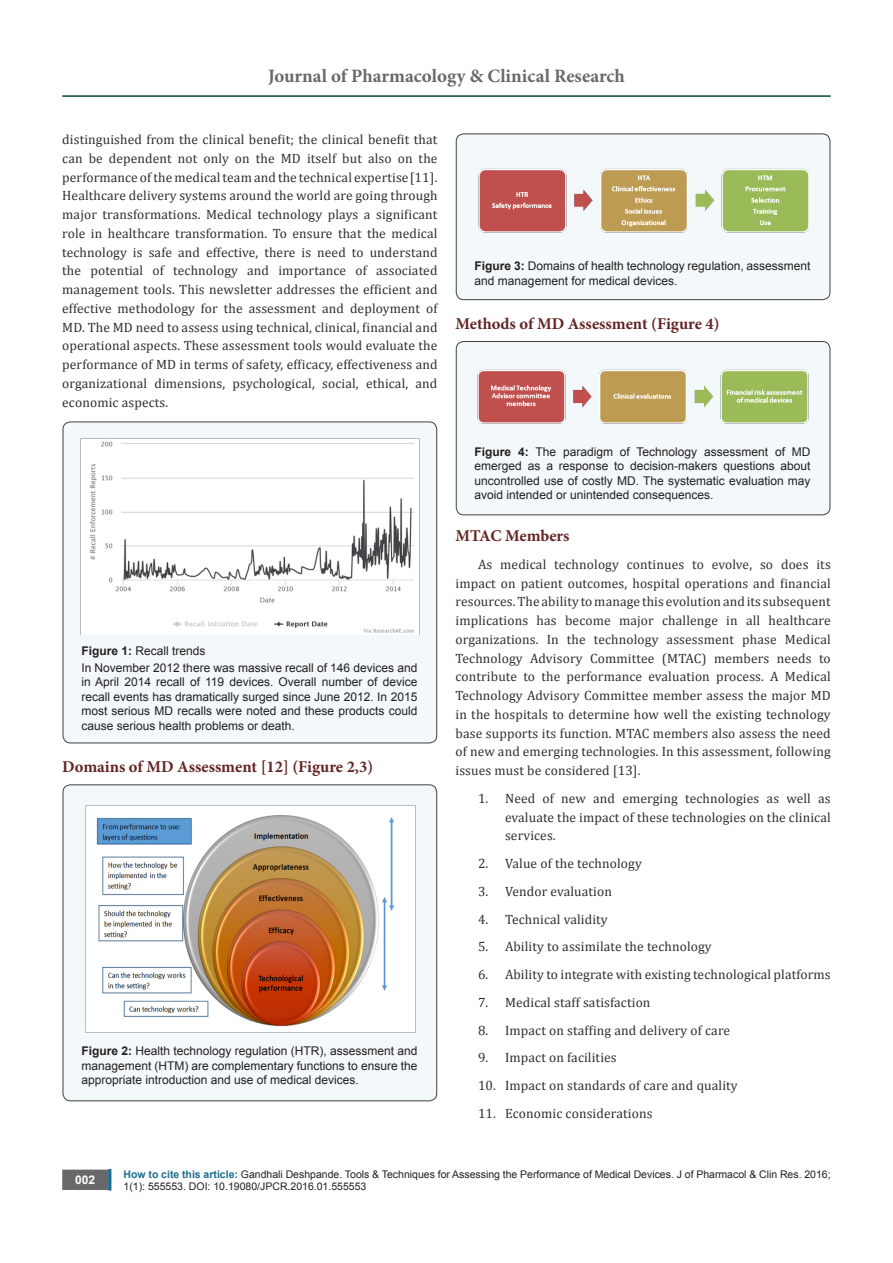
<style>
.page{position:relative;width:893px;height:1263px;background:#fff}
.page>*{position:absolute;margin:0;border:0;box-sizing:border-box;transform-origin:0 0}
.t1{font:700 18.9px "Minion Pro";color:#68676a}
.No_Spacing{font:700 16.5px "Minion Pro";color:#632423}
.t2{font:13.5px/18.8px "Cambria";letter-spacing:.01em;color:#312f30;text-align:justify}
.t3{font:12px/14.4px "Arial";color:#231f20;text-align:justify}
.t4{font:700 12px "Arial";color:#fff}
.t5{font:10.5px/12.6px "Arial";color:#231f20}
.s1{font-weight:700}
.s2{font-weight:700;color:#1c6d90}
</style>
<div class="page">
<div style="left:63px;top:1170px;width:44px;height:19px;background:#68676a"></div>
<div style="left:62px;top:1169px;width:46px;height:21px;border:2px solid #68676a"></div>
<div style="left:108px;top:1169px;width:3px;height:21px;background:#1c6d90;border:2px solid #1c6d90"></div>
<hr style="left:62px;top:95px;width:769px;height:2px;background:#0b443d">
<div style="left:63px;top:422px;width:374px;height:321px;background:#f3f8fa;border-radius:8px"></div>
<div style="left:63px;top:422px;width:374px;height:321px;border:1px solid #404040;border-radius:8px"></div>
<img style="left:81px;top:439px;width:339px;height:196px">
<div style="left:63px;top:785px;width:374px;height:316px;background:#f3f8fa;border-radius:8px"></div>
<div style="left:63px;top:784px;width:374px;height:317px;border:1px solid #404040;border-radius:8px"></div>
<img style="left:85px;top:805px;width:330px;height:227px">
<div style="left:456px;top:134px;width:374px;height:166px;background:#f3f8fa;border-radius:8px"></div>
<div style="left:456px;top:134px;width:374px;height:166px;border:1px solid #404040;border-radius:8px"></div>
<img style="left:478px;top:168px;width:331px;height:65px">
<div style="left:456px;top:341px;width:374px;height:174px;background:#f3f8fa;border-radius:8px"></div>
<div style="left:456px;top:341px;width:374px;height:174px;border:1px solid #404040;border-radius:8px"></div>
<img style="left:477px;top:369px;width:332px;height:55px">
<h1 class="t1" style="left:268px;top:63px;width:358px">Journal of Pharmacology &amp; Clinical Research</h1>
<p class="t2" style="left:62px;top:130px;width:377px">distinguished from the clinical benefit; the clinical benefit that can be dependent not only on the MD itself but also on the performance of the medical team and the technical expertise[11].<br>Healthcare delivery systems around the world are going through major transformations. Medical technology plays a significant role in healthcare transformation. To ensure that the medical technology is safe and effective, there is need to understand the potential of technology and importance of associated management tools. This newsletter addresses the efficient and effective methodology for the assessment and deployment of MD. The MD need to assess using technical, clinical, financial and operational aspects. These assessment tools would evaluate the performance of MD in terms of safety, efficacy, effectiveness and organizational dimensions, psychological, social, ethical, and economic aspects.</p>
<p class="t3" style="left:81px;top:642px;width:337px;line-height:17.4px"><span class="s1">Figure 1:</span> Recall trends<br>In November 2012 there was massive recall of 146 devices and</p>
<p class="t3" style="left:81px;top:675px;width:338px">in April 2014 recall of 119 devices. Overall number of device recall events has dramatically surged since June 2012. In 2015 most serious MD recalls were noted and these products could cause serious health problems or death.</p>
<p class="No_Spacing" style="left:62px;top:755px;width:312px">Domains of MD Assessment [12] (Figure 2,3)</p>
<p class="t3" style="left:81px;top:1044px;width:337px"><span class="s1">Figure 2:</span> Health technology regulation (HTR), assessment and management (HTM) are complementary functions to ensure the appropriate introduction and use of medical devices.</p>
<p class="t3" style="left:475px;top:259px;width:337px"><span class="s1">Figure 3:</span> Domains of health technology regulation, assessment and management for medical devices.</p>
<p class="No_Spacing" style="left:455px;top:312px;width:266px">Methods of MD Assessment (Figure 4)</p>
<p class="t3" style="left:475px;top:445px;width:337px"><span class="s1">Figure 4:</span> The paradigm of Technology assessment of MD emerged as a response to decision-makers questions about uncontrolled use of costly MD. The systematic evaluation may avoid intended or unintended consequences.</p>
<p class="No_Spacing" style="left:455px;top:524px;width:116px">MTAC Members</p>
<p class="t2" style="left:455px;top:555px;width:377px;text-indent:22px">As medical technology continues to evolve, so does its impact on patient outcomes, hospital operations and financial resources. The ability to manage this evolution and its subsequent implications has become major challenge in all healthcare organizations. In the technology assessment phase Medical Technology Advisory Committee (MTAC) members needs to contribute to the performance evaluation process. A Medical Technology Advisory Committee member assess the major MD in the hospitals to determine how well the existing technology base supports its function. MTAC members also assess the need of new and emerging technologies. In this assessment, following issues must be considered [13].</p>
<p class="t2" style="left:505px;top:789px;width:327px;text-indent:-27px">1. Need of new and emerging technologies as well as evaluate the impact of these technologies on the clinical services.</p>
<p class="t2" style="left:478px;top:854px;width:165px">2. Value of the technology</p>
<p class="t2" style="left:478px;top:882px;width:135px">3. Vendor evaluation</p>
<p class="t2" style="left:478px;top:909px;width:131px">4. Technical validity</p>
<p class="t2" style="left:478px;top:937px;width:235px">5. Ability to assimilate the technology</p>
<p class="t2" style="left:478px;top:965px;width:354px">6. Ability to integrate with existing technological platforms</p>
<p class="t2" style="left:478px;top:993px;width:174px">7. Medical staff satisfaction</p>
<p class="t2" style="left:478px;top:1020px;width:254px">8. Impact on staffing and delivery of care</p>
<p class="t2" style="left:478px;top:1048px;width:140px">9. Impact on facilities</p>
<p class="t2" style="left:478px;top:1076px;width:261px">10. Impact on standards of care and quality</p>
<p class="t2" style="left:478px;top:1104px;width:176px">11. Economic considerations</p>
<p class="t4" style="left:75px;top:1172px;width:22px">002</p>
<p class="t5" style="left:124px;top:1168px;width:709px"><span class="s2">How to cite this article:</span> Gandhali Deshpande. Tools &amp; Techniques for Assessing the Performance of Medical Devices. J of Pharmacol &amp; Clin Res. 2016;<br>1(1): 555553. DOI: 10.19080/JPCR.2016.01.555553</p>
</div>
